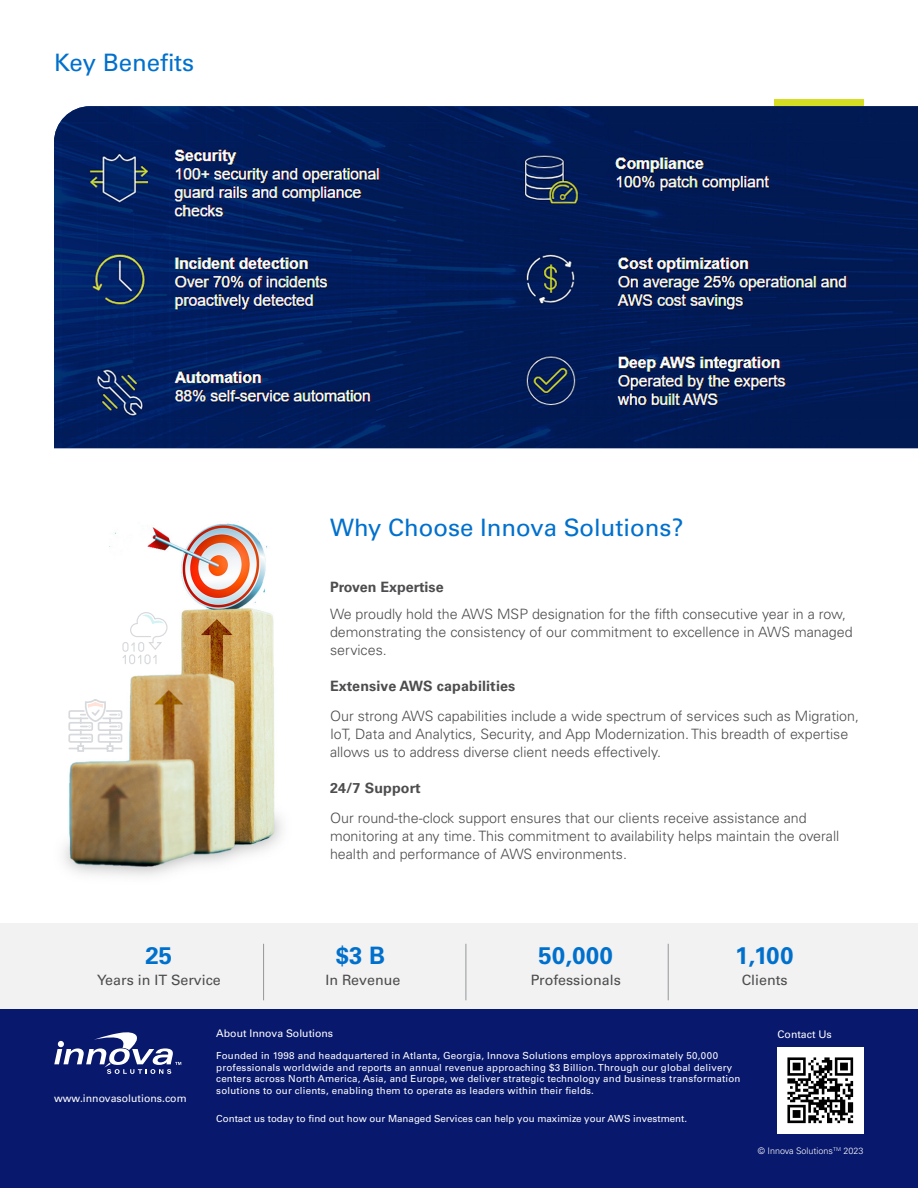
<style>
.page{position:relative;width:918px;height:1188px;background:#fff}
.page>*{position:absolute;margin:0;border:0;box-sizing:border-box;transform-origin:0 0}
.t1{font:24px "Univers LT Std";color:#0070cd}
.t2{font:700 24px "Univers LT Std";letter-spacing:.01em;color:#0070cd}
.t3{font:300 14.25px/18px "Univers LT Std";color:#4d4d4f}
.t4{font:700 14.25px "Univers LT Std";letter-spacing:.01em;color:#4d4d4f}
.t5{font:14.25px "Univers LT Std";color:#4d4d4f}
.t6{font:10.5px "Univers LT Std";color:#fff}
.t7{font:9.75px/11.7px "Univers LT Std";letter-spacing:.02em;color:#fff}
.t8{font:9.75px "Univers LT Std";color:#fff}
.t9{font:300 9px "Univers LT Std";color:#fff}
</style>
<div class="page">
<img style="left:63px;top:523px;width:219px;height:353px">
<div style="left:0;top:1006px;width:918px;height:182px;background:#08186d"></div>
<svg style="left:54px;top:1032px;width:127px;height:42px"></svg>
<img style="left:778px;top:1048px;width:86px;height:86px">
<div style="left:0;top:923px;width:918px;height:86px;background:#f2f2f2"></div>
<hr style="left:668px;top:944px;width:1px;height:56px;background:#949699">
<hr style="left:466px;top:944px;width:1px;height:56px;background:#949699">
<hr style="left:263px;top:944px;width:1px;height:56px;background:#949699">
<img style="left:54px;top:106px;width:864px;height:342px">
<svg style="left:68px;top:699px;width:55px;height:54px"></svg>
<svg style="left:121px;top:611px;width:47px;height:54px"></svg>
<div style="left:775px;top:100px;width:89px;height:6px;background:#d5de23"></div>
<h1 class="t1" style="left:54px;top:49px;width:142px">Key Benefits</h1>
<h1 class="t2" style="left:146px;top:941px;width:28px">25</h1>
<p class="t5" style="left:97px;top:972px;width:125px">Years in IT Service</p>
<h1 class="t1" style="left:330px;top:513px;width:355px">Why Choose Innova Solutions?</h1>
<p class="t4" style="left:330px;top:578px;width:115px">Proven Expertise</p>
<p class="t3" style="left:330px;top:605px;width:524px">We proudly hold the AWS MSP designation for the fifth consecutive year in a row, demonstrating the consistency of our commitment to excellence in AWS managed services.</p>
<p class="t4" style="left:330px;top:677px;width:187px">Extensive AWS capabilities</p>
<p class="t3" style="left:330px;top:707px;width:531px">Our strong AWS capabilities include a wide spectrum of services such as Migration,<br>IoT, Data and Analytics, Security, and App Modernization. This breadth of expertise allows us to address diverse client needs effectively.</p>
<p class="t4" style="left:330px;top:779px;width:92px">24/7 Support</p>
<p class="t3" style="left:330px;top:809px;width:511px">Our round-the-clock support ensures that our clients receive assistance and monitoring at any time. This commitment to availability helps maintain the overall health and performance of AWS environments.</p>
<h1 class="t2" style="left:336px;top:941px;width:51px">$3 B</h1>
<p class="t5" style="left:325px;top:971px;width:76px">In Revenue</p>
<h1 class="t2" style="left:539px;top:941px;width:76px">50,000</h1>
<p class="t5" style="left:531px;top:972px;width:91px">Professionals</p>
<h1 class="t2" style="left:735px;top:941px;width:60px">1,100</h1>
<p class="t5" style="left:742px;top:971px;width:47px">Clients</p>
<p class="t6" style="left:54px;top:1092px;width:134px">www.innovasolutions.com</p>
<p class="t6" style="left:216px;top:1027px;width:118px">About Innova Solutions</p>
<p class="t7" style="left:216px;top:1050px;width:526px">Founded in 1998 and headquartered in Atlanta, Georgia, Innova Solutions employs approximately 50,000 professionals worldwide and reports an annual revenue approaching $3 Billion. Through our global delivery centers across North America, Asia, and Europe, we deliver strategic technology and business transformation solutions to our clients, enabling them to operate as leaders within their fields.</p>
<p class="t8" style="left:216px;top:1113px;width:472px">Contact us today to find out how our Managed Services can help you maximize your AWS investment.</p>
<p class="t6" style="left:778px;top:1028px;width:56px">Contact Us</p>
<p class="t9" style="left:758px;top:1145px;width:107px">© Innova Solutions<sup>TM</sup> 2023</p>
</div>
